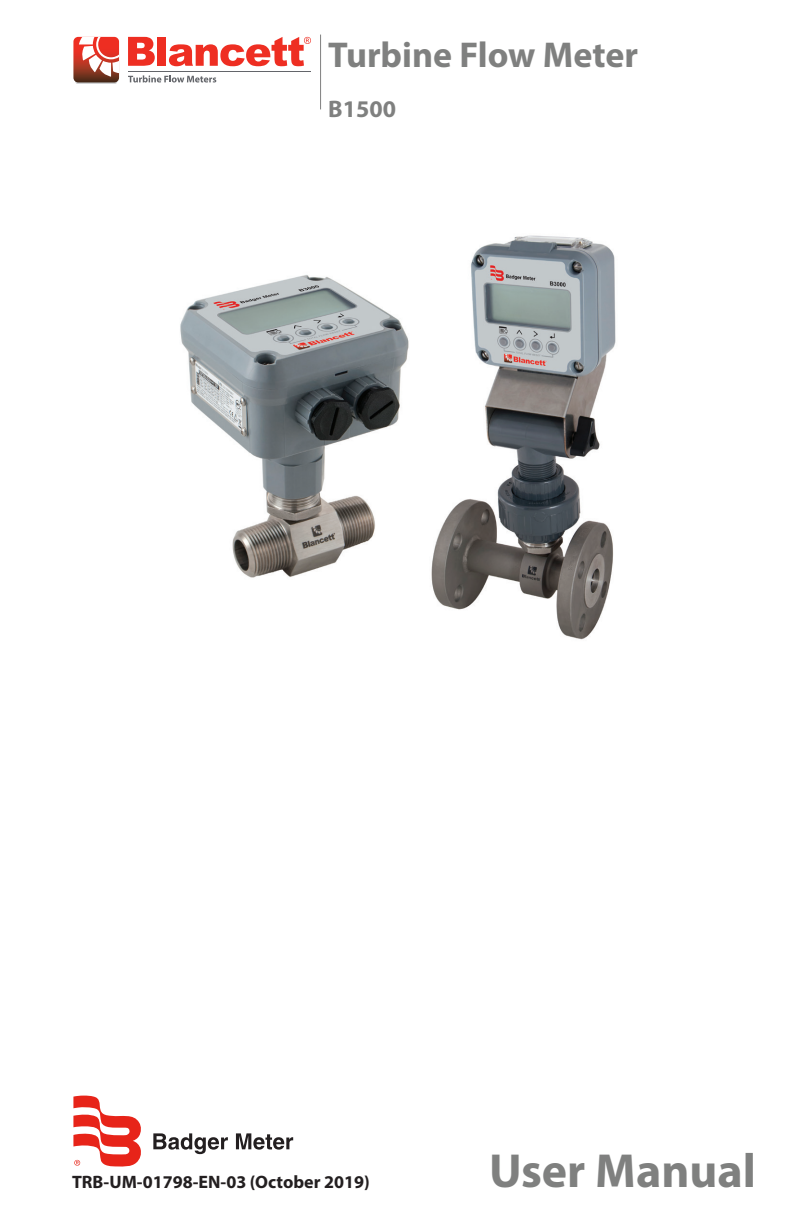
<style>
.page{position:relative;width:792px;height:1224px;background:#fff}
.page>*{position:absolute;margin:0;border:0;box-sizing:border-box;transform-origin:0 0}
.t1{font:700 48px "Myriad Pro";color:#7f807f}
.t2{font:700 36px "Myriad Pro";color:#7f807f}
.t3{font:700 24px "Myriad Pro";color:#7f807f}
.t4{font:700 18px "Myriad Pro";color:#231f20}
</style>
<div class="page">
<hr style="left:320px;top:35px;width:1px;height:74px;background:#7f807f">
<div style="left:75px;top:79px;width:42px;height:5px;background:#d1d2d4;border-radius:2px"></div>
<hr style="left:128px;top:71px;width:183px;height:1px;background:#63656a">
<svg style="left:128px;top:75px;width:88px;height:8px"></svg>
<svg style="left:73px;top:37px;width:46px;height:46px"></svg>
<svg style="left:128px;top:37px;width:27px;height:29px"></svg>
<div style="left:158px;top:37px;width:8px;height:29px;background:#ee2e22"></div>
<svg style="left:169px;top:37px;width:142px;height:29px"></svg>
<svg style="left:153px;top:1133px;width:75px;height:21px"></svg>
<svg style="left:236px;top:1133px;width:57px;height:17px"></svg>
<svg style="left:73px;top:1096px;width:68px;height:71px"></svg>
<img style="left:180px;top:235px;width:436px;height:405px">
<h2 class="t2" style="left:328px;top:31px;width:311px">Turbine Flow Meter</h2>
<h3 class="t3" style="left:328px;top:93px;width:69px">B1500</h3>
<p class="t4" style="left:72px;top:1170px;width:299px">TRB-UM-01798-EN-03 (October 2019)</p>
<h1 class="t1" style="left:489px;top:1140px;width:268px">User Manual</h1>
</div>
